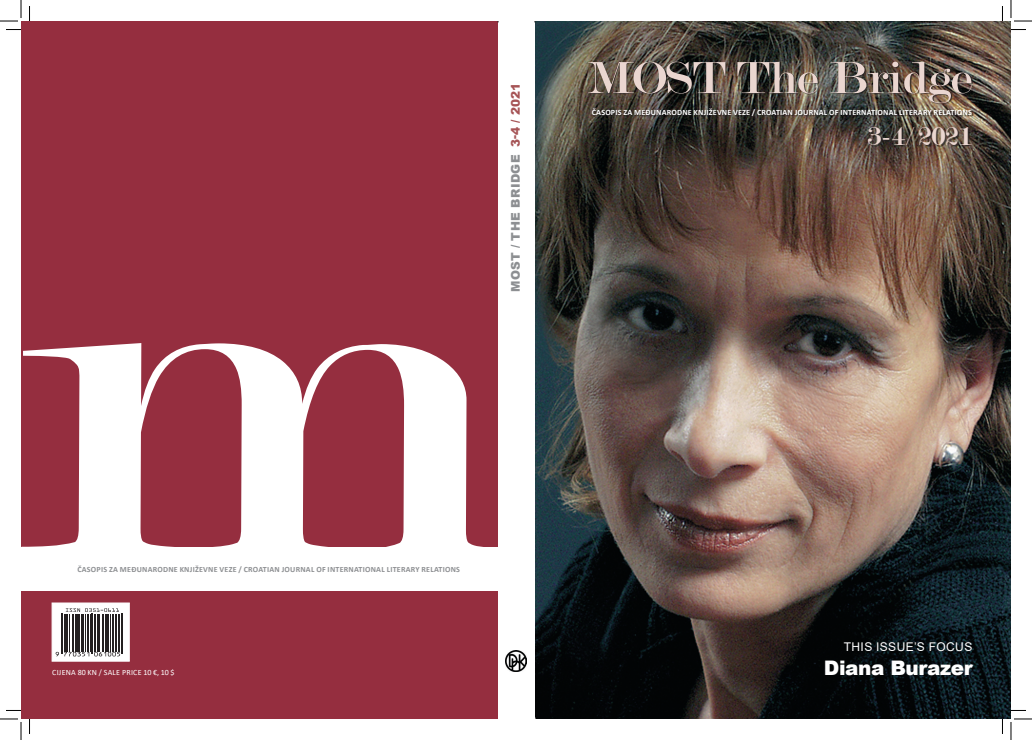
<style>
.page{position:relative;width:1032px;height:740px;background:#fff}
.page>*{position:absolute;margin:0;border:0;box-sizing:border-box;transform-origin:0 0}
.t1{font:488.2px "Modern";color:#fff;scale:1.35 1}
.t2{font:48px "Modern";letter-spacing:-.02em;color:#ead6d0;scale:1.12 1}
.t3{font:28px "Modern";color:#ead6d0;scale:1.1 1}
.t4{font:900 20px "Arial";letter-spacing:-.02em;color:#fff}
.t5{font:900 12px "Arial";letter-spacing:.035em;color:#8d8f92}
.t6{font:12px "Arial";letter-spacing:.035em;color:#fff}
.t7{font:700 8.1px "Calibri";letter-spacing:.02em;color:#fff}
.t8{font:700 8px "Calibri";letter-spacing:.03em;color:#8d8f92}
.t9{font:8px "Calibri";letter-spacing:.03em;color:#fff}
.s1{color:#a65456}
</style>
<div class="page">
<img style="left:535px;top:21px;width:475px;height:697px">
<div style="left:21px;top:21px;width:476px;height:575px;background:#952e3f"></div>
<div style="left:21px;top:546px;width:488px;height:45px;background:#fff"></div>
<div style="left:21px;top:591px;width:476px;height:127px;background:#952e3f"></div>
<div style="left:52px;top:602px;width:78px;height:59px;background:#fff;border:1px solid #fff"></div>
<div style="left:588px;top:62px;width:385px;height:85px;background:#231f20;opacity:.75"></div>
<img style="left:505px;top:650px;width:21px;height:21px">
<svg style="left:66px;top:608px;width:53px;height:3px"></svg>
<hr style="left:61px;top:613px;width:1px;height:40px;background:#231f20">
<hr style="left:63px;top:613px;width:1px;height:40px;background:#231f20">
<hr style="left:64px;top:613px;width:2px;height:38px;background:#231f20">
<hr style="left:66px;top:613px;width:2px;height:38px;background:#231f20">
<hr style="left:69px;top:613px;width:1px;height:38px;background:#231f20">
<hr style="left:72px;top:613px;width:1px;height:38px;background:#231f20">
<hr style="left:73px;top:613px;width:1px;height:38px;background:#231f20">
<hr style="left:75px;top:613px;width:2px;height:38px;background:#231f20">
<hr style="left:77px;top:613px;width:3px;height:38px;background:#231f20">
<hr style="left:81px;top:613px;width:1px;height:38px;background:#231f20">
<hr style="left:82px;top:613px;width:2px;height:38px;background:#231f20">
<hr style="left:85px;top:613px;width:1px;height:38px;background:#231f20">
<hr style="left:87px;top:613px;width:1px;height:38px;background:#231f20">
<hr style="left:90px;top:613px;width:1px;height:38px;background:#231f20">
<hr style="left:91px;top:613px;width:1px;height:40px;background:#231f20">
<hr style="left:92px;top:613px;width:1px;height:40px;background:#231f20">
<hr style="left:94px;top:613px;width:2px;height:38px;background:#231f20">
<hr style="left:97px;top:613px;width:1px;height:38px;background:#231f20">
<hr style="left:98px;top:613px;width:1px;height:38px;background:#231f20">
<hr style="left:99px;top:613px;width:1px;height:38px;background:#231f20">
<hr style="left:103px;top:613px;width:1px;height:38px;background:#231f20">
<hr style="left:105px;top:613px;width:2px;height:38px;background:#231f20">
<hr style="left:107px;top:613px;width:2px;height:38px;background:#231f20">
<hr style="left:110px;top:613px;width:1px;height:38px;background:#231f20">
<hr style="left:112px;top:613px;width:2px;height:38px;background:#231f20">
<hr style="left:115px;top:613px;width:1px;height:38px;background:#231f20">
<svg style="left:56px;top:651px;width:64px;height:5px"></svg>
<hr style="left:116px;top:613px;width:1px;height:38px;background:#231f20">
<hr style="left:118px;top:613px;width:2px;height:38px;background:#231f20">
<hr style="left:121px;top:613px;width:1px;height:40px;background:#231f20">
<hr style="left:122px;top:613px;width:1px;height:40px;background:#231f20">
<svg style="left:6px;top:29px;width:15px;height:1px"></svg>
<svg style="left:1010px;top:29px;width:15px;height:1px"></svg>
<svg style="left:6px;top:710px;width:15px;height:1px"></svg>
<svg style="left:1010px;top:709px;width:15px;height:2px"></svg>
<svg style="left:29px;top:6px;width:1px;height:15px"></svg>
<svg style="left:29px;top:718px;width:1px;height:15px"></svg>
<svg style="left:1002px;top:6px;width:1px;height:15px"></svg>
<svg style="left:1001px;top:718px;width:2px;height:15px"></svg>
<svg style="left:0;top:0;width:22px;height:22px"></svg>
<svg style="left:0;top:718px;width:22px;height:21px"></svg>
<svg style="left:1010px;top:0;width:21px;height:22px"></svg>
<svg style="left:1010px;top:718px;width:21px;height:21px"></svg>
<p class="t5" style="left:506px;top:292px;width:210px;rotate:-90deg">MOST / THE BRIDGE <span class="s1">3-4 / 2021</span></p>
<p class="t1" style="left:8px;top:153px;width:371px">m</p>
<p class="t8" style="left:77px;top:563px;width:384px">ČASOPIS ZA MEĐUNARODNE KNJIŽEVNE VEZE / CROATIAN JOURNAL OF INTERNATIONAL LITERARY RELATIONS</p>
<p class="t9" style="left:52px;top:666px;width:124px">CIJENA 80 KN / SALE PRICE 10 €, 10 $</p>
<p class="t2" style="left:587px;top:54px;width:345px">MOST The Bridge</p>
<p class="t7" style="left:591px;top:107px;width:381px">ČASOPIS ZA MEĐUNARODNE KNJIŽEVNE VEZE / CROATIAN JOURNAL OF INTERNATIONAL LITERARY RELATIONS</p>
<p class="t3" style="left:867px;top:122px;width:96px">3-4/ 2021</p>
<p class="t6" style="left:843px;top:638px;width:130px">THIS ISSUE’S FOCUS</p>
<p class="t4" style="left:823px;top:652px;width:150px">Diana Burazer</p>
</div>
